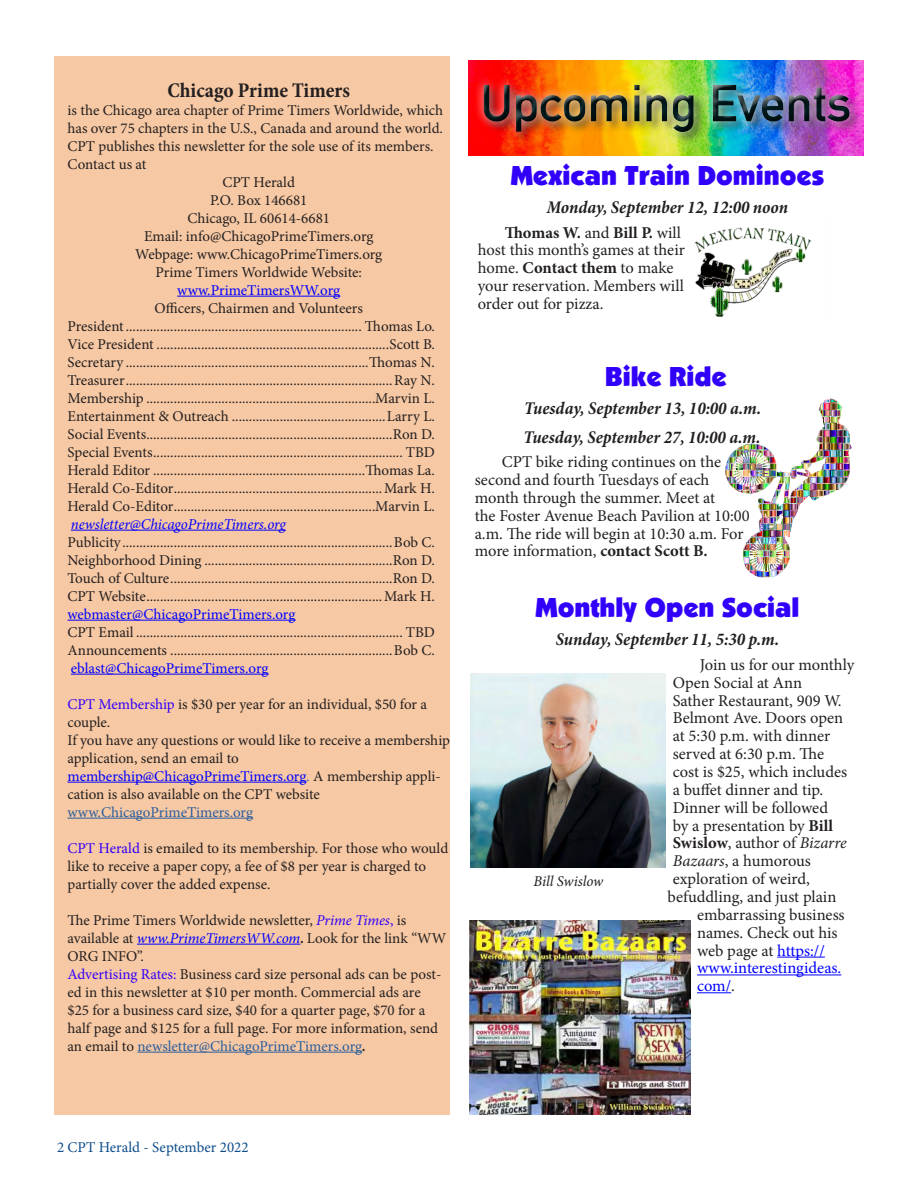
<style>
.page{position:relative;width:918px;height:1188px;background:#fff}
.page>*{position:absolute;margin:0;border:0;box-sizing:border-box;transform-origin:0 0}
.t1{font:700 51px "DIN Alternate";color:#002e33}
.Event_Title{font:27px "Boulder";color:#3100fa}
.t2{font:700 condensed 21px "Minion Pro";color:#231f20}
.Event_Date{font:italic 700 condensed 18px "Minion Pro";color:#231f20}
.Body_Text{font:16.5px/17.9px "Minion Pro";color:#231f20}
.Body_Text-2{font:16.5px "Minion Pro";color:#00f}
.t3{font:15px/18px "Minion Pro";color:#231f20}
.t4{font:15px "Minion Pro";letter-spacing:-.005em;color:#00f}
.t5{font:italic 15px "Minion Pro";letter-spacing:-.005em;color:#00f}
.t6{font:15px "Minion Pro";color:#2a5e9e}
.t7{font:15px "Minion Pro";color:#0e4d8a}
.Captions{font:italic 15px "Minion Pro";letter-spacing:-.005em;color:#231f20}
.s1{color:#3100fa}
.s2{color:#00f}
.s3{font-style:italic;color:#2a5e9e}
.s4{font-style:italic;color:#3100fa}
.s5{font-style:italic;color:#00f}
.s6{font-weight:700;font-style:italic;font-stretch:condensed}
.s7{color:#2a5e9e}
.s8{font-weight:700}
.s9{font-style:italic}
.s10{color:#231f20}
</style>
<div class="page">
<hr style="left:777px;top:957px;width:48px;height:1px;background:#00f">
<hr style="left:697px;top:975px;width:144px;height:1px;background:#00f">
<hr style="left:697px;top:992px;width:34px;height:1px;background:#00f">
<img style="left:468px;top:150px;width:396px;height:6px">
<div style="left:454px;top:54px;width:462px;height:96px;background:#231f20;opacity:.75"></div>
<div style="left:473px;top:74px;width:384px;height:65px;background:#fff;opacity:.75"></div>
<div style="left:477px;top:78px;width:384px;height:65px;background:#231f20;opacity:.75"></div>
<img style="left:694px;top:227px;width:118px;height:91px">
<img style="left:725px;top:399px;width:127px;height:178px">
<img style="left:470px;top:920px;width:220px;height:194px">
<img style="left:471px;top:674px;width:195px;height:194px">
<div style="left:54px;top:56px;width:396px;height:1058px;background:#f6c8a3"></div>
<hr style="left:177px;top:296px;width:163px;height:1px;background:#00f">
<hr style="left:71px;top:530px;width:215px;height:1px;background:#00f">
<hr style="left:68px;top:620px;width:227px;height:1px;background:#00f">
<hr style="left:71px;top:674px;width:198px;height:1px;background:#00f">
<hr style="left:68px;top:782px;width:238px;height:1px;background:#00f">
<hr style="left:68px;top:818px;width:185px;height:1px;background:#2a5e9e">
<hr style="left:137px;top:944px;width:163px;height:1px;background:#00f">
<hr style="left:137px;top:1052px;width:225px;height:1px;background:#2a5e9e">
<p class="t2" style="left:167px;top:75px;width:184px">Chicago Prime Timers</p>
<p class="t3" style="left:68px;top:101px;width:377px">is the Chicago area chapter of Prime Timers Worldwide, which has over 75 chapters in the U.S., Canada and around the world.<br>CPT publishes this newsletter for the sole use of its members.<br>Contact us at</p>
<p class="t3" style="left:222px;top:173px;width:74px">CPT Herald</p>
<p class="t3" style="left:210px;top:191px;width:99px">P.O. Box 146681</p>
<p class="t3" style="left:187px;top:209px;width:144px">Chicago, IL 60614-6681</p>
<p class="t3" style="left:144px;top:227px;width:231px">Email: info@ChicagoPrimeTimers.org</p>
<p class="t3" style="left:135px;top:245px;width:249px">Webpage: www.ChicagoPrimeTimers.org</p>
<p class="t3" style="left:156px;top:263px;width:208px">Prime Timers Worldwide Website:</p>
<p class="t4" style="left:177px;top:280px;width:165px">www.PrimeTimersWW.org</p>
<p class="t3" style="left:155px;top:299px;width:210px">Officers, Chairmen and Volunteers</p>
<p class="t3" style="left:67px;top:317px;width:369px">President..................................................................... Thomas Lo.</p>
<p class="t3" style="left:68px;top:335px;width:369px">Vice President ....................................................................Scott B.</p>
<p class="t3" style="left:68px;top:353px;width:369px">Secretary .......................................................................Thomas N.</p>
<p class="t3" style="left:68px;top:371px;width:369px">Treasurer..............................................................................Ray N.</p>
<p class="t3" style="left:68px;top:389px;width:369px">Membership ...................................................................Marvin L.</p>
<p class="t3" style="left:68px;top:407px;width:369px">Entertainment &amp; Outreach .............................................Larry L.</p>
<p class="t3" style="left:68px;top:425px;width:369px">Social Events........................................................................Ron D.</p>
<p class="t3" style="left:68px;top:443px;width:369px">Special Events......................................................................... TBD</p>
<p class="t3" style="left:68px;top:461px;width:369px">Herald Editor ..............................................................Thomas La.</p>
<p class="t3" style="left:68px;top:479px;width:369px">Herald Co-Editor.............................................................Mark H.</p>
<p class="t3" style="left:68px;top:497px;width:369px">Herald Co-Editor...........................................................Marvin L.</p>
<p class="t5" style="left:71px;top:514px;width:217px">newsletter@ChicagoPrimeTimers.org</p>
<p class="t3" style="left:68px;top:533px;width:369px">Publicity...............................................................................Bob C.</p>
<p class="t3" style="left:68px;top:551px;width:369px">Neighborhood Dining .......................................................Ron D.</p>
<p class="t3" style="left:68px;top:569px;width:369px">Touch of Culture.................................................................Ron D.</p>
<p class="t3" style="left:68px;top:587px;width:369px">CPT Website.....................................................................Mark H.</p>
<p class="t4" style="left:68px;top:604px;width:229px">webmaster@ChicagoPrimeTimers.org</p>
<p class="t3" style="left:68px;top:623px;width:369px">CPT Email .............................................................................. TBD</p>
<p class="t3" style="left:68px;top:641px;width:369px">Announcements .................................................................Bob C.</p>
<p class="t4" style="left:71px;top:658px;width:199px">eblast@ChicagoPrimeTimers.org</p>
<p class="t3" style="left:68px;top:695px;width:361px"><span class="s1">CPT Membership</span> is $30 per year for an individual, $50 for a couple.</p>
<p class="t3" style="left:68px;top:731px;width:384px">If you have any questions or would like to receive a membership application, send an email to</p>
<p class="t3" style="left:68px;top:767px;width:375px"><span class="s2">membership@ChicagoPrimeTimers.org</span><span class="s3">.</span> A membership appli&shy;cation is also available on the CPT website</p>
<p class="t6" style="left:68px;top:802px;width:187px">www.ChicagoPrimeTimers.org</p>
<p class="t3" style="left:68px;top:839px;width:382px"><span class="s1">CPT Herald</span> is emailed to its membership. For those who would like to receive a paper copy, a fee of $8 per year is charged to partially cover the added expense.</p>
<p class="t3" style="left:68px;top:911px;width:380px">The Prime Timers Worldwide newsletter, <span class="s4">Prime Times</span><span class="s1">,</span> is available at <span class="s5">www.PrimeTimersWW.com</span><span class="s6">.</span> Look for the link “WW<br>ORG INFO”.</p>
<p class="t3" style="left:68px;top:965px;width:375px"><span class="s1">Advertising Rates:</span> Business card size personal ads can be post&shy;ed in this newsletter at $10 per month. Commercial ads are $25 for a business card size, $40 for a quarter page, $70 for a half page and $125 for a full page. For more information, send an email to <span class="s7">newsletter@ChicagoPrimeTimers.org</span><span class="s6">.</span></p>
<h1 class="t1" style="left:481px;top:64px;width:372px">Upcoming Events</h1>
<p class="Event_Title" style="left:511px;top:160px;width:315px">Mexican Train Dominoes</p>
<p class="Event_Date" style="left:547px;top:195px;width:243px">Monday, September 12, 12:00 noon</p>
<p class="Body_Text" style="left:478px;top:223px;width:209px;text-indent:27px"><span class="s8">Thomas W.</span> and <span class="s8">Bill P.</span> will host this month’s games at their home. <span class="s8">Contact them</span> to make your reservation. Members will order out for pizza.</p>
<p class="Event_Title" style="left:605px;top:361px;width:123px">Bike Ride</p>
<p class="Event_Date" style="left:524px;top:396px;width:238px">Tuesday, September 13, 10:00 a.m.</p>
<p class="Event_Date" style="left:524px;top:424px;width:238px">Tuesday, September 27, 10:00 a.m.</p>
<p class="Body_Text" style="left:475px;top:453px;width:276px;text-indent:27px">CPT bike riding continues on the second and fourth Tuesdays of each month through the summer. Meet at<br>the Foster Avenue Beach Pavilion at 10:00 a.m. The ride will begin at 10:30 a.m. For more information, <span class="s8">contact Scott B.</span></p>
<p class="Event_Title" style="left:536px;top:592px;width:265px">Monthly Open Social</p>
<p class="Event_Date" style="left:556px;top:627px;width:225px">Sunday, September 11, 5:30 p.m.</p>
<p class="Body_Text" style="left:700px;top:656px;width:156px">Join us for our monthly</p>
<p class="Body_Text" style="left:673px;top:674px;width:131px">Open Social at Ann</p>
<p class="Body_Text" style="left:673px;top:691px;width:170px">Sather Restaurant, 909 W.</p>
<p class="Body_Text" style="left:673px;top:709px;width:172px">Belmont Ave. Doors open</p>
<p class="Body_Text" style="left:673px;top:727px;width:159px">at 5:30 p.m. with dinner</p>
<p class="Body_Text" style="left:673px;top:745px;width:153px">served at 6:30 p.m. The</p>
<p class="Body_Text" style="left:673px;top:763px;width:176px">cost is $25, which includes</p>
<p class="Body_Text" style="left:673px;top:781px;width:152px">a buffet dinner and tip.</p>
<p class="Body_Text" style="left:673px;top:799px;width:157px">Dinner will be followed</p>
<p class="Body_Text" style="left:673px;top:816px;width:162px">by a presentation by <span class="s8">Bill</span></p>
<p class="Body_Text" style="left:673px;top:834px;width:176px"><span class="s8">Swislow</span>, author of <span class="s9">Bizarre</span></p>
<p class="Body_Text" style="left:673px;top:852px;width:140px"><span class="s9">Bazaars</span>, a humorous</p>
<p class="Body_Text" style="left:673px;top:870px;width:139px">exploration of weird,</p>
<p class="Body_Text" style="left:668px;top:888px;width:170px">befuddling, and just plain</p>
<p class="Body_Text" style="left:697px;top:906px;width:149px">embarrassing business</p>
<p class="Body_Text" style="left:697px;top:924px;width:142px">names. Check out his</p>
<p class="Body_Text" style="left:697px;top:941px;width:129px">web page at <span class="s2">https://</span></p>
<p class="Body_Text-2" style="left:697px;top:957px;width:146px">www.interestingideas.</p>
<p class="Body_Text-2" style="left:697px;top:975px;width:39px">com/<span class="s10">.</span></p>
<p class="Captions" style="left:534px;top:870px;width:71px">Bill Swislow</p>
<p class="t7" style="left:57px;top:1138px;width:193px">2 CPT Herald - September 2022</p>
</div>
